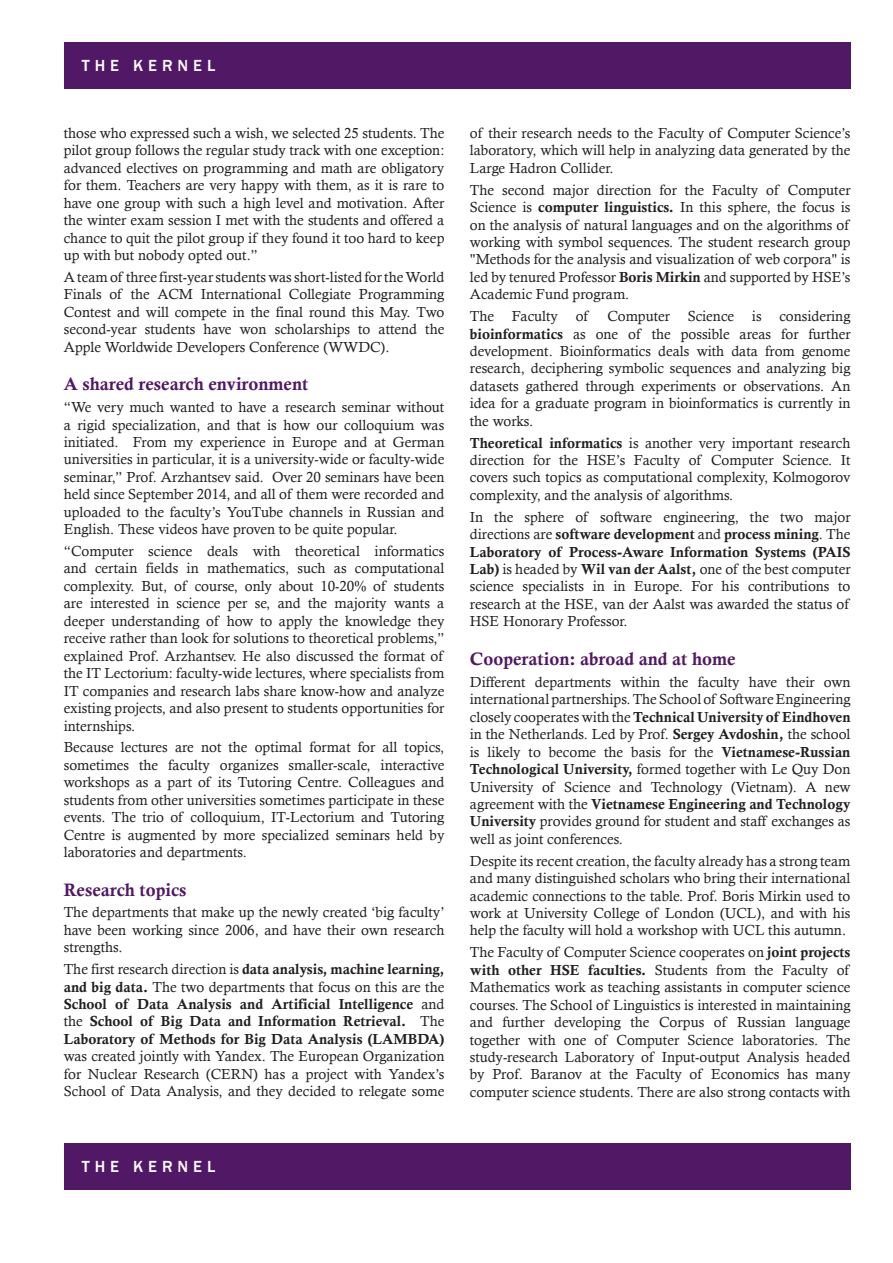
<style>
.page{position:relative;width:893px;height:1263px;background:#fff}
.page>*{position:absolute;margin:0;border:0;box-sizing:border-box;transform-origin:0 0}
.t1{font:18px "Calis MT Bol";color:#511865}
.t2{font:500 16.5px "Franklin Gothic";letter-spacing:.3em;color:#fff}
.t3{font:14.55px/17.4px "Calisto";color:#231f20;text-align:justify}
.t4{font:14.55px/17.4px "Calis MT Bol";color:#231f20;text-align:justify}
.s1{font-family:"Calisto"}
.s2{font-family:"Calis MT Bol"}
</style>
<div class="page">
<div style="left:64px;top:43px;width:786px;height:46px;background:#511865"></div>
<div style="left:64px;top:1143px;width:786px;height:46px;background:#511865"></div>
<p class="t2" style="left:82px;top:56px;width:135px">THE KERNEL</p>
<p class="t3" style="left:64px;top:124px;width:382px">those who expressed such a wish, we selected 25 students. The pilot group follows the regular study track with one exception: advanced electives on programming and math are obligatory for them. Teachers are very happy with them, as it is rare to have one group with such a high level and motivation. After the winter exam session I met with the students and offered a chance to quit the pilot group if they found it too hard to keep up with but nobody opted out.”</p>
<p class="t3" style="left:64px;top:268px;width:382px">A team of three first-year students was short-listed for the World Finals of the ACM International Collegiate Programming Contest and will compete in the final round this May. Two second-year students have won scholarships to attend the Apple Worldwide Developers Conference (WWDC).</p>
<p class="t1" style="left:64px;top:374px;width:246px">A shared research environment</p>
<p class="t3" style="left:64px;top:398px;width:382px">“We very much wanted to have a research seminar without a rigid specialization, and that is how our colloquium was initiated. From my experience in Europe and at German universities in particular, it is a university-wide or faculty-wide seminar,” Prof. Arzhantsev said. Over 20 seminars have been held since September 2014, and all of them were recorded and uploaded to the faculty’s YouTube channels in Russian and English. These videos have proven to be quite popular.</p>
<p class="t3" style="left:64px;top:542px;width:382px">“Computer science deals with theoretical informatics and certain fields in mathematics, such as computational complexity. But, of course, only about 10-20% of students are interested in science per se, and the majority wants a deeper understanding of how to apply the knowledge they receive rather than look for solutions to theoretical problems,” explained Prof. Arzhantsev. He also discussed the format of the IT Lectorium: faculty-wide lectures, where specialists from IT companies and research labs share know-how and analyze existing projects, and also present to students opportunities for internships.</p>
<p class="t3" style="left:64px;top:738px;width:382px">Because lectures are not the optimal format for all topics, sometimes the faculty organizes smaller-scale, interactive workshops as a part of its Tutoring Centre. Colleagues and students from other universities sometimes participate in these events. The trio of colloquium, IT-Lectorium and Tutoring Centre is augmented by more specialized seminars held by laboratories and departments.</p>
<p class="t1" style="left:64px;top:879px;width:124px">Research topics</p>
<p class="t3" style="left:64px;top:904px;width:382px">The departments that make up the newly created ‘big faculty’ have been working since 2006, and have their own research strengths.</p>
<p class="t4" style="left:64px;top:960px;width:382px"><span class="s1">The first research direction is</span> data analysis, machine learning,</p>
<p class="t3" style="left:64px;top:978px;width:382px"><span class="s2">and big data.</span> The two departments that focus on this are the</p>
<p class="t4" style="left:64px;top:995px;width:382px">School of Data Analysis and Artificial Intelligence <span class="s1">and the</span> School of Big Data and Information Retrieval. <span class="s1">The </span>Laboratory of Methods for Big Data Analysis (LAMBDA)</p>
<p class="t3" style="left:64px;top:1047px;width:382px">was created jointly with Yandex. The European Organization for Nuclear Research (CERN) has a project with Yandex’s School of Data Analysis, and they decided to relegate some</p>
<p class="t2" style="left:82px;top:1157px;width:135px">THE KERNEL</p>
<p class="t3" style="left:470px;top:124px;width:382px">of their research needs to the Faculty of Computer Science’s laboratory, which will help in analyzing data generated by the Large Hadron Collider.</p>
<p class="t3" style="left:470px;top:181px;width:382px">The second major direction for the Faculty of Computer Science is <span class="s2">computer linguistics.</span> In this sphere, the focus is on the analysis of natural languages and on the algorithms of working with symbol sequences. The student research group "Methods for the analysis and visualization of web corpora" is led by tenured Professor <span class="s2">Boris Mirkin</span> and supported by HSE’s Academic Fund program.</p>
<p class="t3" style="left:470px;top:307px;width:120px">The Faculty of</p>
<p class="t3" style="left:470px;top:307px;width:382px;text-indent:137px">Computer Science is considering <span class="s2">bioinformatics</span> as one of the possible areas for further development. Bioinformatics deals with data from genome research, deciphering symbolic sequences and analyzing big datasets gathered through experiments or observations. An idea for a graduate program in bioinformatics is currently in the works.</p>
<p class="t3" style="left:470px;top:434px;width:382px"><span class="s2">Theoretical informatics</span> is another very important research direction for the HSE’s Faculty of Computer Science. It covers such topics as computational complexity, Kolmogorov complexity, and the analysis of algorithms.</p>
<p class="t3" style="left:470px;top:508px;width:382px">In the sphere of software engineering, the two major</p>
<p class="t4" style="left:470px;top:525px;width:382px"><span class="s1">directions are</span> software development <span class="s1">and</span> process mining<span class="s1">. The<br></span>Laboratory of Process-Aware Information Systems (PAIS</p>
<p class="t3" style="left:470px;top:560px;width:382px"><span class="s2">Lab)</span> is headed by <span class="s2">Wil van der Aalst,</span> one of the best computer science specialists in in Europe. For his contributions to research at the HSE, van der Aalst was awarded the status of HSE Honorary Professor.</p>
<p class="t1" style="left:470px;top:649px;width:267px">Cooperation: abroad and at home</p>
<p class="t3" style="left:470px;top:673px;width:382px">Different departments within the faculty have their own international partnerships. The School of Software Engineering</p>
<p class="t4" style="left:470px;top:708px;width:382px"><span class="s1">closely cooperates with the</span> Technical University of Eindhoven</p>
<p class="t3" style="left:470px;top:725px;width:382px">in the Netherlands. Led by Prof. <span class="s2">Sergey Avdoshin,</span> the school is likely to become the basis for the <span class="s2">Vietnamese-Russian Technological University,</span> formed together with Le Quy Don University of Science and Technology (Vietnam). A new</p>
<p class="t4" style="left:470px;top:795px;width:382px"><span class="s1">agreement with the</span> Vietnamese Engineering and Technology</p>
<p class="t3" style="left:470px;top:813px;width:382px"><span class="s2">University</span> provides ground for student and staff exchanges as well as joint conferences.</p>
<p class="t3" style="left:470px;top:852px;width:382px">Despite its recent creation, the faculty already has a strong team and many distinguished scholars who bring their international academic connections to the table. Prof. Boris Mirkin used to work at University College of London (UCL), and with his help the faculty will hold a workshop with UCL this autumn.</p>
<p class="t3" style="left:470px;top:943px;width:382px">The Faculty of Computer Science cooperates on <span class="s2">joint projects with other HSE faculties.</span> Students from the Faculty of Mathematics work as teaching assistants in computer science courses. The School of Linguistics is interested in maintaining and further developing the Corpus of Russian language together with one of Computer Science laboratories. The study-research Laboratory of Input-output Analysis headed by Prof. Baranov at the Faculty of Economics has many computer science students. There are also strong contacts with</p>
</div>
